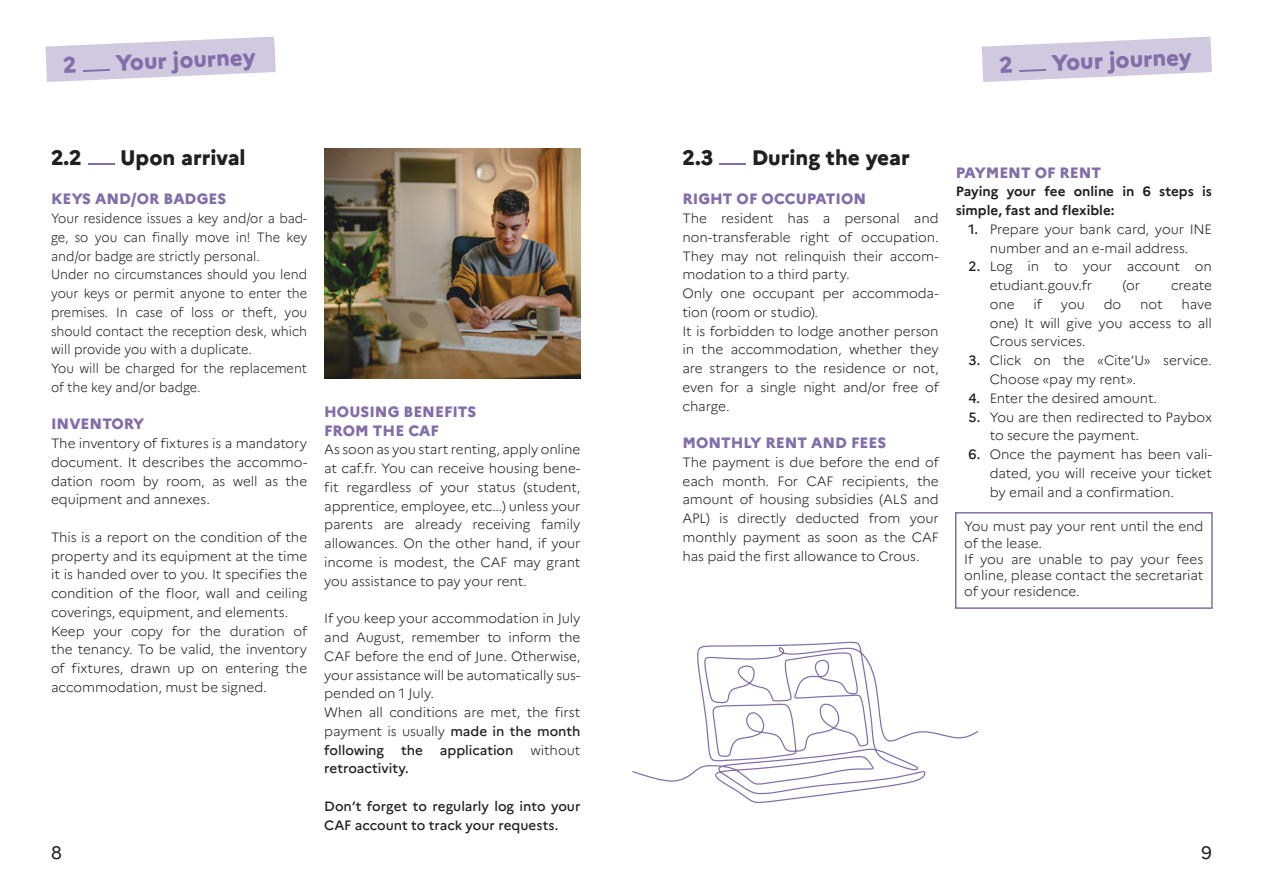
<style>
.page{position:relative;width:1263px;height:893px;background:#fff}
.page>*{position:absolute;margin:0;border:0;box-sizing:border-box;transform-origin:0 0}
.t1{font:800 22.5px "Marianne";color:#826ea9}
.t2{font:800 21px "Marianne";color:#231f20}
.t3{font:18px "Marianne";color:#231f20}
.t4{font:800 15px/18.8px "Marianne";color:#826ea9}
.t5{font:300 13.5px/18.8px "Marianne";letter-spacing:-.005em;color:#231f20}
.t6{font:300 13.5px/18.8px "Marianne";letter-spacing:-.005em;color:#231f20;scale:.94 1}
.t7{font:500 13.5px/18.8px "Marianne";letter-spacing:-.005em;color:#231f20}
.t8{font:700 13.5px/18.8px "Marianne";color:#231f20}
.s1{font-weight:500}
</style>
<div class="page">
<hr style="left:88px;top:163px;width:27px;height:2px;background:#826ea9">
<hr style="left:719px;top:163px;width:27px;height:2px;background:#826ea9">
<div style="left:955px;top:512px;width:258px;height:97px;border:2px solid #826ea9"></div>
<img style="left:324px;top:149px;width:256px;height:229px">
<svg style="left:632px;top:641px;width:347px;height:163px"></svg>
<svg style="left:45px;top:37px;width:231px;height:45px"></svg>
<svg style="left:982px;top:37px;width:230px;height:45px"></svg>
<h1 class="t1" style="left:115px;top:49px;width:141px;rotate:-3deg">Your journey</h1>
<h1 class="t1" style="left:1051px;top:49px;width:141px;rotate:-3deg">Your journey</h1>
<h2 class="t2" style="left:51px;top:144px;width:32px">2.2</h2>
<h2 class="t2" style="left:120px;top:144px;width:127px">Upon arrival</h2>
<p class="t4" style="left:51px;top:190px;width:177px">KEYS AND/OR BADGES</p>
<p class="t6" style="left:51px;top:209px;width:274px">Your residence issues a key and/or a bad&shy;ge, so you can finally move in! The key and/or badge are strictly personal.<br>Under no circumstances should you lend your keys or permit anyone to enter the premises. In case of loss or theft, you should contact the reception desk, which will provide you with a duplicate.<br>You will be charged for the replacement of the key and/or badge.</p>
<p class="t4" style="left:51px;top:415px;width:95px">INVENTORY</p>
<p class="t5" style="left:51px;top:434px;width:258px;text-align:justify">The inventory of fixtures is a mandatory document. It describes the accommo&shy;dation room by room, as well as the equipment and annexes.</p>
<p class="t5" style="left:51px;top:528px;width:258px">This is a report on the condition of the property and its equipment at the time it is handed over to you. It specifies the condition of the floor, wall and ceiling coverings, equipment, and elements.<br>Keep your copy for the duration of the tenancy. To be valid, the inventory of fixtures, drawn up on entering the accommodation, must be signed.</p>
<p class="t4" style="left:324px;top:402px;width:154px">HOUSING BENEFITS<br>FROM THE CAF</p>
<p class="t5" style="left:324px;top:440px;width:258px;text-align:justify">As soon as you start renting, apply online at caf.fr. You can receive housing bene&shy;fit regardless of your status (student, apprentice, employee, etc...) unless your parents are already receiving family allowances. On the other hand, if your income is modest, the CAF may grant you assistance to pay your rent.</p>
<p class="t5" style="left:324px;top:609px;width:258px">If you keep your accommodation in July and August, remember to inform the<br>CAF before the end of June. Otherwise, your assistance will be automatically sus&shy;pended on 1 July.<br>When all conditions are met, the first payment is usually <span class="s1">made in the month following</span></p>
<p class="t7" style="left:401px;top:740px;width:23px">the</p>
<p class="t7" style="left:440px;top:740px;width:75px">application</p>
<p class="t5" style="left:531px;top:740px;width:51px">without</p>
<p class="t7" style="left:324px;top:759px;width:86px">retroactivity.</p>
<p class="t7" style="left:324px;top:797px;width:258px">Don’t forget to regularly log into your<br>CAF account to track your requests.</p>
<h2 class="t2" style="left:682px;top:144px;width:32px">2.3</h2>
<h2 class="t2" style="left:752px;top:144px;width:160px">During the year</h2>
<p class="t4" style="left:682px;top:190px;width:185px">RIGHT OF OCCUPATION</p>
<p class="t5" style="left:682px;top:209px;width:258px">The resident has a personal and non-transferable right of occupation.<br>They may not relinquish their accom&shy;modation to a third party.<br>Only one occupant per accommoda&shy;tion (room or studio).<br>It is forbidden to lodge another person in the accommodation, whether they are strangers to the residence or not, even for a single night and/or free of charge.</p>
<p class="t4" style="left:682px;top:433px;width:205px">MONTHLY RENT AND FEES</p>
<p class="t5" style="left:682px;top:453px;width:258px;text-align:justify">The payment is due before the end of each month. For CAF recipients, the amount of housing subsidies (ALS and APL) is directly deducted from your monthly payment as soon as the CAF has paid the first allowance to Crous.</p>
<p class="t4" style="left:956px;top:163px;width:147px">PAYMENT OF RENT</p>
<p class="t8" style="left:956px;top:181px;width:258px">Paying your fee online in 6 steps is simple, fast and flexible:</p>
<p class="t5" style="left:968px;top:220px;width:245px;text-align:center"><span class="s1">1.</span> Prepare your bank card, your INE number and an e-mail address.</p>
<p class="t5" style="left:990px;top:257px;width:224px;text-indent:-21px"><span class="s1">2.</span> Log in to your account on etudiant.gouv.fr</p>
<p class="t5" style="left:1123px;top:276px;width:19px">(or</p>
<p class="t5" style="left:1171px;top:276px;width:42px">create</p>
<p class="t5" style="left:990px;top:295px;width:26px">one</p>
<p class="t5" style="left:1033px;top:295px;width:10px">if</p>
<p class="t5" style="left:1061px;top:295px;width:25px">you</p>
<p class="t5" style="left:1104px;top:295px;width:19px">do</p>
<p class="t5" style="left:1140px;top:295px;width:24px">not</p>
<p class="t5" style="left:990px;top:295px;width:224px;text-align:justify;text-indent:192px">have one) It will give you access to all Crous services.</p>
<p class="t5" style="left:990px;top:351px;width:224px;text-indent:-21px"><span class="s1">3.</span> Click on the «Cite’U» service.<br>Choose «pay my rent».</p>
<p class="t5" style="left:968px;top:389px;width:190px"><span class="s1">4.</span> Enter the desired amount.</p>
<p class="t5" style="left:990px;top:407px;width:224px;text-indent:-21px"><span class="s1">5.</span> You are then redirected to Paybox to secure the payment.</p>
<p class="t5" style="left:990px;top:445px;width:224px;text-align:justify;text-indent:-21px"><span class="s1">6.</span> Once the payment has been vali&shy;dated, you will receive your ticket by email and a confirmation.</p>
<p class="t5" style="left:964px;top:518px;width:241px;line-height:16.2px">You must pay your rent until the end of the lease.<br>If you are unable to pay your fees online, please contact the secretariat of your residence.</p>
<h3 class="t3" style="left:51px;top:842px;width:12px">8</h3>
<h3 class="t3" style="left:1201px;top:842px;width:12px">9</h3>
</div>
